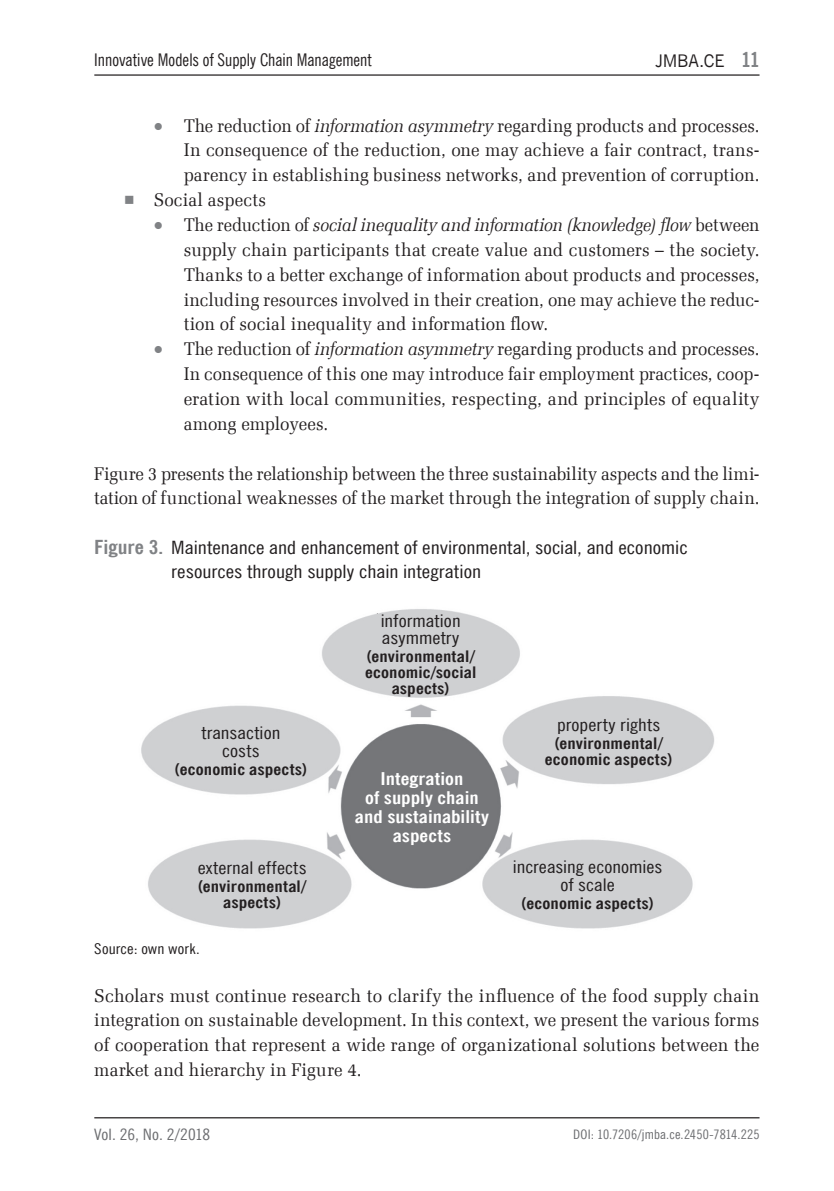
<style>
.page{position:relative;width:834px;height:1191px;background:#fff}
.page>*{position:absolute;margin:0;border:0;box-sizing:border-box;transform-origin:0 0}
.t1{font:18.38px/24.8px "Zapf Ellipt EU";color:#231f20;scale:.95 1}
.t2{font:18.38px "Zapf Ellipt EU";color:#231f20;scale:.94 1}
.t3{font:18.38px/24.8px "Zapf Ellipt EU";color:#231f20;text-align:justify;scale:.96 1}
.t4{font:18.38px/23.6px "News Goth Cn EU";color:#231f20;scale:1.2 1}
.t5{font:italic 18.38px "Zapf Ellipt EU";letter-spacing:-.01em;color:#231f20;scale:.93 1}
.t6{font:18.38px "Zapf Ellipt EU";color:#231f20}
.t7{font:17.5px/17.5px "News Goth Cn EU";letter-spacing:.005em;color:#231f20;text-align:center;scale:1.2 1}
.t8{font:700 17.5px/19.2px "News Goth Cn EU";letter-spacing:.005em;color:#fff;text-align:center;scale:1.2 1}
.t9{font:17.5px "News Goth Cn EU";letter-spacing:.005em;color:#231f20}
.t10{font:17.5px "News Goth EU";letter-spacing:-.01em;color:#231f20}
.t11{font:700 15.75px/15.8px "News Goth Cn EU";letter-spacing:.01em;color:#231f20;text-align:center;scale:1.2 1}
.t12{font:15.75px "News Goth Cn EU";color:#6c6d70;scale:1.15 1}
.t13{font:14.88px "News Goth Cn EU";letter-spacing:.01em;color:#231f20;scale:1.15 1}
.t14{font:13.12px "News Goth Cn EU";letter-spacing:.01em;color:#6c6d70;scale:1.1 1}
.s1{font-family:"News Goth Cn EU";font-weight:700;font-size:21px;color:#808285}
.s2{font-style:italic}
.s3{font-style:normal}
.s4{font-weight:700;font-size:19.25px;color:#808285}
</style>
<div class="page">
<hr style="left:94px;top:1117px;width:665px;height:1px;background:#231f20">
<hr style="left:94px;top:74px;width:665px;height:2px;background:#231f20">
<img style="left:141px;top:609px;width:573px;height:320px">
<p class="t9" style="left:94px;top:49px;width:279px">Innovative Models of Supply Chain Management</p>
<p class="t10" style="left:655px;top:50px;width:106px">JMBA.CE <span class="s1">11</span></p>
<p class="t2" style="left:184px;top:114px;width:614px">The reduction of <span class="s2">information asymmetry</span> regarding products and processes.</p>
<p class="t1" style="left:184px;top:138px;width:607px">In consequence of the reduction, one may achieve a fair contract, trans-</p>
<p class="t1" style="left:184px;top:163px;width:607px">parency in establishing business networks, and prevention of corruption.</p>
<p class="t1" style="left:154px;top:188px;width:120px">Social aspects</p>
<p class="t5" style="left:184px;top:214px;width:620px"><span class="s3">The reduction of</span> social inequality and information (knowledge) flow <span class="s3">between</span></p>
<p class="t1" style="left:184px;top:237px;width:607px">supply chain participants that create value and customers – the society.</p>
<p class="t1" style="left:184px;top:262px;width:607px">Thanks to a better exchange of information about products and processes,</p>
<p class="t2" style="left:184px;top:288px;width:614px">including resources involved in their creation, one may achieve the reduc-</p>
<p class="t1" style="left:184px;top:312px;width:385px">tion of social inequality and information flow.</p>
<p class="t2" style="left:184px;top:338px;width:614px">The reduction of <span class="s2">information asymmetry</span> regarding products and processes.</p>
<p class="t2" style="left:184px;top:363px;width:614px">In consequence of this one may introduce fair employment practices, coop-</p>
<p class="t6" style="left:184px;top:387px;width:577px">eration with local communities, respecting, and principles of equality</p>
<p class="t1" style="left:184px;top:411px;width:154px">among employees.</p>
<p class="t1" style="left:94px;top:461px;width:701px">Figure 3 presents the relationship between the three sustainability aspects and the limi&shy;tation of functional weaknesses of the market through the integration of supply chain.</p>
<p class="t4" style="left:171px;top:536px;width:431px;text-indent:-77px"><span class="s4">Figure 3.</span> Maintenance and enhancement of environmental, social, and economic resources through supply chain integration</p>
<p class="t7" style="left:201px;top:724px;width:67px">transaction costs</p>
<p class="t11" style="left:174px;top:761px;width:112px">(economic aspects)</p>
<p class="t7" style="left:198px;top:859px;width:92px">external effects</p>
<p class="t11" style="left:198px;top:879px;width:92px">(environmental/ aspects)</p>
<p class="t7" style="left:380px;top:612px;width:68px;text-align:left">information asymmetry</p>
<p class="t11" style="left:365px;top:649px;width:94px">(environmental/ economic/social aspects)</p>
<p class="t8" style="left:355px;top:769px;width:113px">Integration<br>of supply chain and sustainability aspects</p>
<p class="t7" style="left:557px;top:716px;width:87px">property rights</p>
<p class="t11" style="left:545px;top:736px;width:108px">(environmental/ economic aspects)</p>
<p class="t7" style="left:512px;top:858px;width:126px">increasing economies of scale</p>
<p class="t11" style="left:521px;top:896px;width:112px">(economic aspects)</p>
<p class="t13" style="left:94px;top:939px;width:93px">Source: own work.</p>
<p class="t3" style="left:94px;top:983px;width:694px">Scholars must continue research to clarify the influence of the food supply chain integration on sustainable development. In this context, we present the various forms of cooperation that represent a wide range of organizational solutions between the market and hierarchy in Figure 4.</p>
<p class="t12" style="left:94px;top:1124px;width:102px">Vol. 26, No. 2/2018</p>
<p class="t14" style="left:573px;top:1126px;width:171px">DOI: 10.7206/jmba.ce.2450-7814.225</p>
</div>
